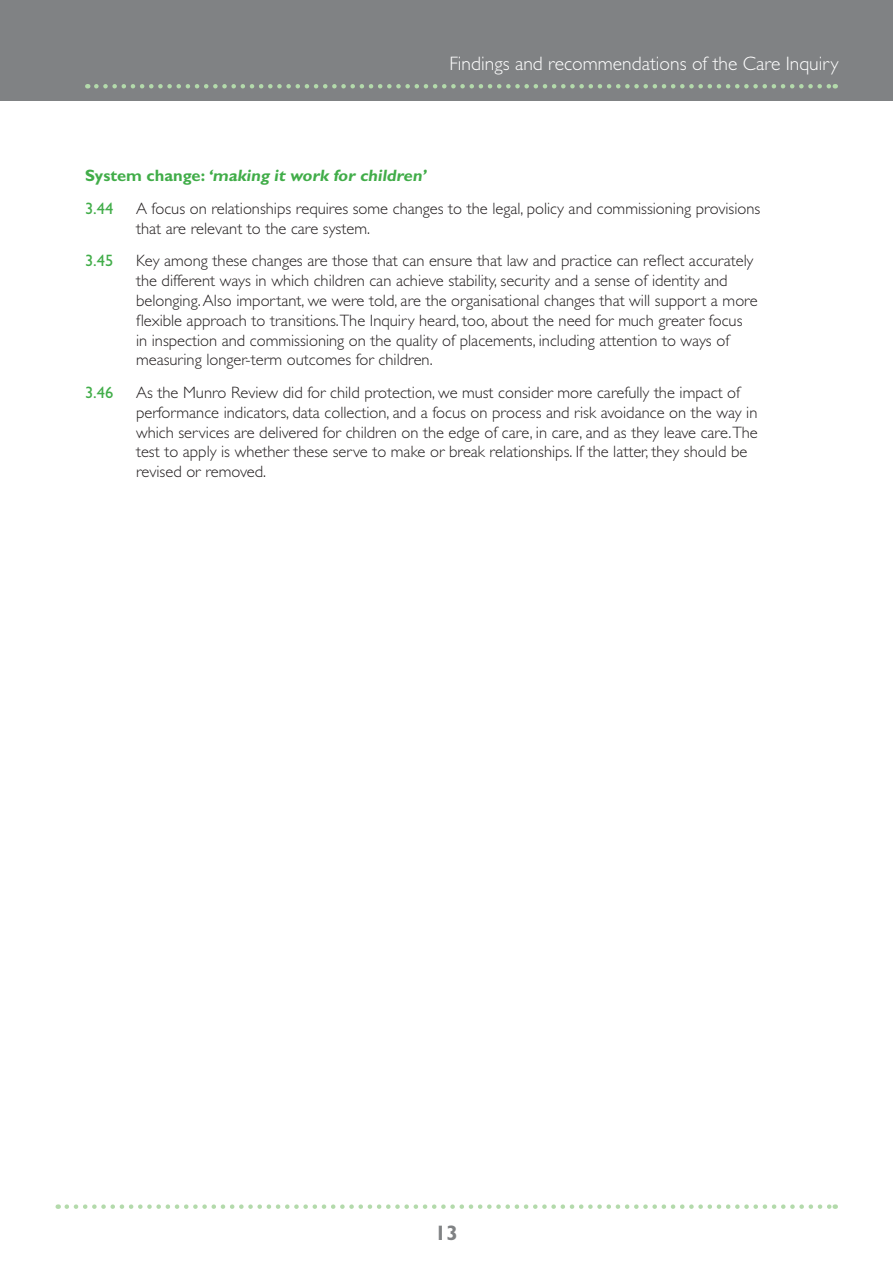
<style>
.page{position:relative;width:893px;height:1263px;background:#fff}
.page>*{position:absolute;margin:0;border:0;box-sizing:border-box;transform-origin:0 0}
.t1{font:700 21px "Gill Sans";color:#808284}
.t2{font:300 19.5px "Gill Sans";color:#fff}
.t3{font:300 16.5px/19.8px "Gill Sans";color:#231f20}
.t4{font:700 16.5px/32.5px "Gill Sans";color:#41ad49}
.t5{font:16.5px "Gill Sans";color:#41ad49}
.s1{font-weight:400}
</style>
<div class="page">
<div style="left:0;top:0;width:893px;height:100px;background:#808284"></div>
<svg style="left:96px;top:84px;width:740px;height:5px"></svg>
<svg style="left:67px;top:1204px;width:769px;height:5px"></svg>
<p class="t2" style="left:449px;top:57px;width:391px">Findings and recommendations of the Care Inquiry</p>
<p class="t4" style="left:85px;top:161px;width:345px">System change: ‘making it work for children’<br><span class="s1">3.44</span></p>
<p class="t3" style="left:136px;top:200px;width:626px">A focus on relationships requires some changes to the legal, policy and commissioning provisions that are relevant to the care system.</p>
<p class="t5" style="left:85px;top:255px;width:30px">3.45</p>
<p class="t3" style="left:136px;top:253px;width:623px">Key among these changes are those that can ensure that law and practice can reflect accurately the different ways in which children can achieve stability, security and a sense of identity and belonging. Also important, we were told, are the organisational changes that will support a more flexible approach to transitions.The Inquiry heard, too, about the need for much greater focus in inspection and commissioning on the quality of placements, including attention to ways of measuring longer-term outcomes for children.</p>
<p class="t5" style="left:85px;top:387px;width:30px">3.46</p>
<p class="t3" style="left:136px;top:384px;width:623px">As the Munro Review did for child protection, we must consider more carefully the impact of performance indicators, data collection, and a focus on process and risk avoidance on the way in which services are delivered for children on the edge of care, in care, and as they leave care.The test to apply is whether these serve to make or break relationships. If the latter, they should be revised or removed.</p>
<p class="t1" style="left:435px;top:1226px;width:25px">13</p>
</div>
